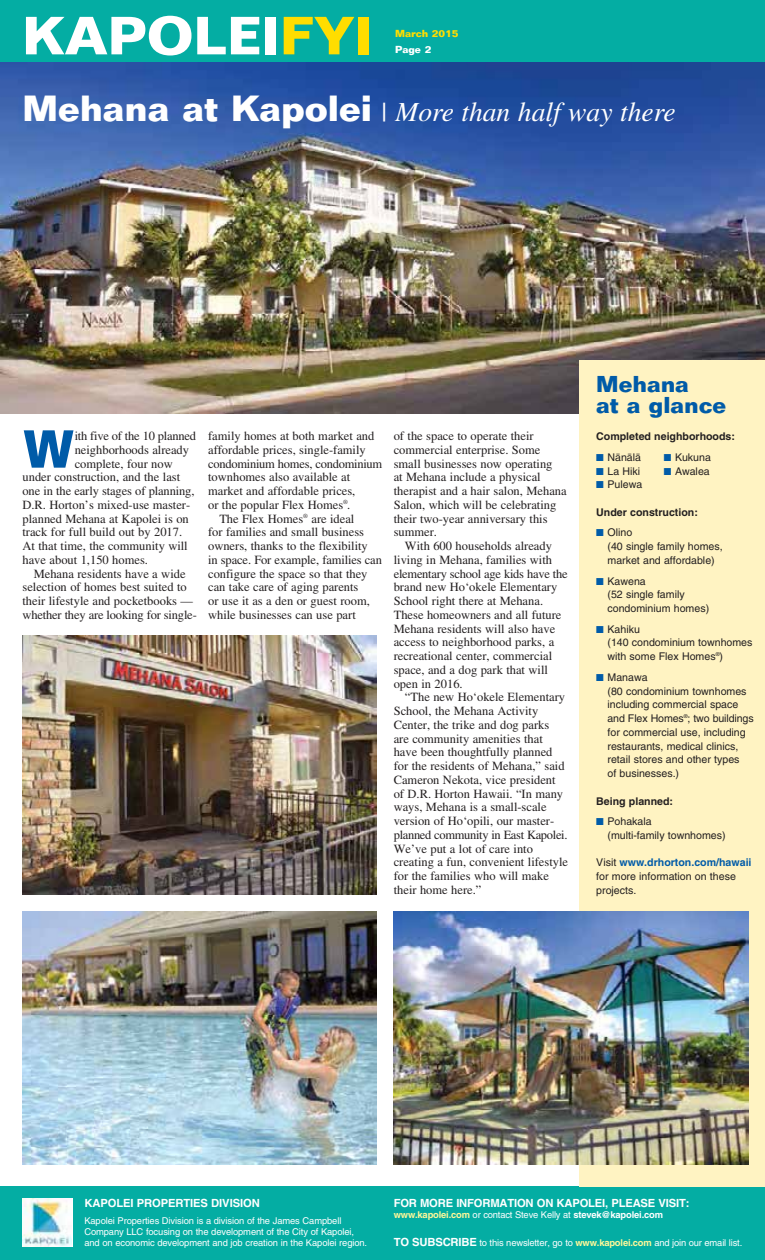
<style>
.page{position:relative;width:765px;height:1260px;background:#fff}
.page>*{position:absolute;margin:0;border:0;box-sizing:border-box;transform-origin:0 0}
.t1{font:700 52.5px "Folio";color:#fff}
.t2{font:700 52.25px "Folio";color:#005ba8}
.t3{font:italic 27.5px "Times";color:#fff}
.t4{font:700 22.5px/20.6px "Folio";color:#005ba8}
.t5{font:12.5px/13.8px "Hwn Time";color:#231f20}
.t6{font:12.5px "Hwn Time";letter-spacing:-.02em;color:#231f20}
.t7{font:700 11.25px "Hwn Helv";letter-spacing:-.015em;color:#fff}
.t8{font:10.62px/13.8px "Hwn Helv";color:#231f20}
.t9{font:700 10.62px "Hwn Helv";color:#231f20}
.t10{font:700 10px "Folio";color:#fd0}
.t11{font:700 10px "Folio";color:#fff}
.t12{font:9.38px/11.2px "Hwn Helv";letter-spacing:-.01em;color:#fff}
.s1{color:#fd0}
.s2{font-family:"Folio";font-weight:700;font-style:normal;font-size:35.62px}
.s3{color:#005ba8}
.s4{font-weight:700;color:#005ba8}
.s5{font-weight:700;color:#fff799}
.s6{font-weight:700}
.s7{font-weight:700;font-size:11.25px}
</style>
<div class="page">
<img style="left:0;top:62px;width:765px;height:351px">
<div style="left:0;top:0;width:765px;height:62px;background:#04ada3"></div>
<div style="left:0;top:1187px;width:765px;height:73px;background:#04ada3"></div>
<img style="left:22px;top:1198px;width:50px;height:49px">
<div style="left:579px;top:360px;width:186px;height:827px;background:#fff3c2"></div>
<img style="left:22px;top:636px;width:355px;height:258px">
<img style="left:22px;top:911px;width:355px;height:253px">
<img style="left:394px;top:911px;width:354px;height:253px">
<h1 class="t1" style="left:22px;top:3px;width:352px">KAPOLEI<span class="s1">FYI</span></h1>
<p class="t10" style="left:395px;top:27px;width:65px">March 2015</p>
<p class="t11" style="left:395px;top:43px;width:38px">Page 2</p>
<h3 class="t3" style="left:22px;top:97px;width:655px"><span class="s2">Mehana at Kapolei</span> | More than half way there</h3>
<h2 class="t2" style="left:22px;top:417px;width:54px">W</h2>
<p class="t6" style="left:75px;top:429px;width:123px">ith five of the 10 planned</p>
<p class="t5" style="left:75px;top:443px;width:116px">neighborhoods already</p>
<p class="t5" style="left:75px;top:457px;width:100px">complete, four now</p>
<p class="t5" style="left:22px;top:470px;width:159px">under construction, and the last</p>
<p class="t5" style="left:22px;top:484px;width:174px">one in the early stages of planning,</p>
<p class="t5" style="left:22px;top:498px;width:169px">D.R. Horton’s mixed-use master-</p>
<p class="t5" style="left:22px;top:512px;width:168px">planned Mehana at Kapolei is on</p>
<p class="t5" style="left:22px;top:525px;width:161px">track for full build out by 2017.</p>
<p class="t5" style="left:22px;top:539px;width:167px">At that time, the community will</p>
<p class="t5" style="left:22px;top:553px;width:127px">have about 1,150 homes.</p>
<p class="t5" style="left:34px;top:567px;width:153px">Mehana residents have a wide</p>
<p class="t5" style="left:22px;top:580px;width:166px">selection of homes best suited to</p>
<p class="t5" style="left:22px;top:594px;width:172px">their lifestyle and pocketbooks —</p>
<p class="t5" style="left:22px;top:608px;width:176px">whether they are looking for single-</p>
<p class="t5" style="left:208px;top:429px;width:168px">family homes at both market and</p>
<p class="t5" style="left:208px;top:443px;width:159px">affordable prices, single-family</p>
<p class="t6" style="left:208px;top:456px;width:176px">condominium homes, condominium</p>
<p class="t5" style="left:208px;top:470px;width:144px">townhomes also available at</p>
<p class="t5" style="left:208px;top:484px;width:149px">market and affordable prices,</p>
<p class="t5" style="left:208px;top:498px;width:144px">or the popular Flex Homes<sup>®</sup>.</p>
<p class="t5" style="left:219px;top:512px;width:137px">The Flex Homes<sup>®</sup> are ideal</p>
<p class="t5" style="left:208px;top:525px;width:157px">for families and small business</p>
<p class="t5" style="left:208px;top:539px;width:161px">owners, thanks to the flexibility</p>
<p class="t5" style="left:208px;top:553px;width:175px">in space. For example, families can</p>
<p class="t5" style="left:208px;top:567px;width:161px">configure the space so that they</p>
<p class="t5" style="left:208px;top:580px;width:152px">can take care of aging parents</p>
<p class="t5" style="left:208px;top:594px;width:163px">or use it as a den or guest room,</p>
<p class="t5" style="left:208px;top:608px;width:149px">while businesses can use part</p>
<p class="t5" style="left:394px;top:429px;width:174px">of the space to operate their commercial enterprise. Some small businesses now operating<br>at Mehana include a physical therapist and a hair salon, Mehana<br>Salon, which will be celebrating their two-year anniversary this summer.</p>
<p class="t5" style="left:394px;top:539px;width:175px;text-indent:11px">With 600 households already living in Mehana, families with elementary school age kids have the brand new Ho‘okele Elementary<br>School right there at Mehana.<br>These homeowners and all future<br>Mehana residents will also have access to neighborhood parks, a recreational center, commercial space, and a dog park that will open in 2016.</p>
<p class="t5" style="left:394px;top:690px;width:176px;text-indent:11px">“The new Ho‘okele Elementary<br>School, the Mehana Activity<br>Center, the trike and dog parks<br>are community amenities that have been thoughtfully planned for the residents of Mehana,” said<br>Cameron Nekota, vice president of D.R. Horton Hawaii. “In many ways, Mehana is a small-scale version of Ho‘opili, our master&shy;planned community in East Kapolei.<br>We’ve put a lot of care into creating a fun, convenient lifestyle for the families who will make their home here.”</p>
<h3 class="t4" style="left:596px;top:374px;width:132px">Mehana<br>at a glance</h3>
<p class="t9" style="left:596px;top:430px;width:140px">Completed neighborhoods:</p>
<p class="t8" style="left:596px;top:450px;width:46px"><span class="s3">■</span> Nänälä</p>
<p class="t8" style="left:664px;top:450px;width:49px"><span class="s3">■</span> Kukuna</p>
<p class="t8" style="left:596px;top:464px;width:45px"><span class="s3">■</span> La Hiki</p>
<p class="t8" style="left:664px;top:464px;width:48px"><span class="s3">■</span> Awalea</p>
<p class="t8" style="left:596px;top:478px;width:48px"><span class="s3">■</span> Pulewa</p>
<p class="t9" style="left:596px;top:506px;width:103px">Under construction:</p>
<p class="t8" style="left:608px;top:526px;width:117px;text-indent:-11px"><span class="s3">■</span> Olino<br>(40 single family homes, market and affordable)</p>
<p class="t8" style="left:608px;top:574px;width:103px;text-indent:-11px"><span class="s3">■</span> Kawena<br>(52 single family condominium homes)</p>
<p class="t8" style="left:608px;top:622px;width:147px;text-indent:-11px"><span class="s3">■</span> Kahiku<br>(140 condominium townhomes with some Flex Homes<sup>®</sup>)</p>
<p class="t8" style="left:608px;top:670px;width:148px;text-indent:-11px"><span class="s3">■</span> Manawa<br>(80 condominium townhomes including commercial space and Flex Homes<sup>®</sup>; two buildings for commercial use, including restaurants, medical clinics, retail stores and other types<br>of businesses.)</p>
<p class="t9" style="left:596px;top:794px;width:78px">Being planned:</p>
<p class="t8" style="left:608px;top:815px;width:120px;text-indent:-11px"><span class="s3">■</span> Pohakala<br>(multi-family townhomes)</p>
<p class="t8" style="left:596px;top:856px;width:157px">Visit <span class="s4">www.drhorton.com/hawaii </span>for more information on these projects.</p>
<p class="t7" style="left:84px;top:1196px;width:177px">KAPOLEI PROPERTIES DIVISION</p>
<p class="t12" style="left:84px;top:1215px;width:284px">Kapolei Properties Division is a division of the James Campbell<br>Company LLC focusing on the development of the City of Kapolei, and on economic development and job creation in the Kapolei region.</p>
<p class="t7" style="left:394px;top:1196px;width:297px">FOR MORE INFORMATION ON KAPOLEI, PLEASE VISIT:</p>
<p class="t12" style="left:394px;top:1209px;width:271px"><span class="s5">www.kapolei.com</span> or contact Steve Kelly at <span class="s6">stevek@kapolei.com</span></p>
<p class="t12" style="left:394px;top:1237px;width:350px"><span class="s7">TO SUBSCRIBE</span> to this newsletter, go to <span class="s5">www.kapolei.com</span> and join our email list.</p>
</div>
